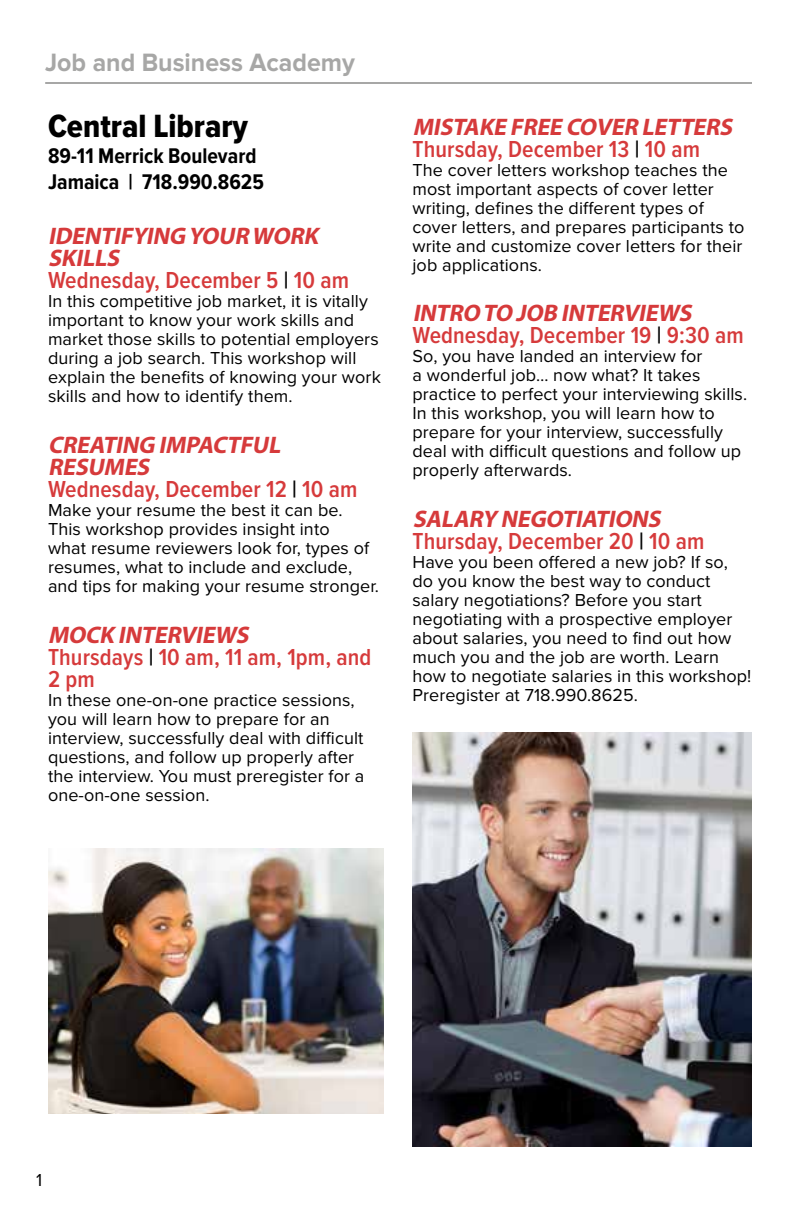
<style>
.page{position:relative;width:792px;height:1224px;background:#fff}
.page>*{position:absolute;margin:0;border:0;box-sizing:border-box;transform-origin:0 0}
.t1{font:33.4px "Proxima Nova Cond Extrabld";color:#000}
.t2{font:700 26px "Proxima Nova";color:#a7a7a6;scale:.96 1}
.t3{font:600 24px/22px "Proxima Nova Cond";letter-spacing:.005em;color:#d63a3b}
.t4{font:italic 700 24px/22px "Myriad Pro";color:#d63a3b}
.t5{font:700 22px/26px "Proxima Nova Cond";color:#000}
.t6{font:18px/19px "Proxima Nova";letter-spacing:.005em;color:#000}
.s1{color:#000}
</style>
<div class="page">
<hr style="left:45px;top:82px;width:707px;height:2px;background:#a7a7a6">
<img style="left:48px;top:849px;width:336px;height:265px">
<img style="left:413px;top:732px;width:339px;height:415px">
<h2 class="t2" style="left:45px;top:47px;width:324px">Job and Business Academy</h2>
<h1 class="t1" style="left:48px;top:107px;width:202px">Central Library</h1>
<p class="t5" style="left:48px;top:144px;width:218px">89-11 Merrick Boulevard<br>Jamaica | 718.990.8625</p>
<h3 class="t4" style="left:48px;top:225px;width:277px">IDENTIFYING YOUR WORK<br>SKILLS</h3>
<h3 class="t3" style="left:48px;top:271px;width:303px">Wednesday, December 5 <span class="s1">|</span> 10 am</h3>
<p class="t6" style="left:48px;top:293px;width:334px">In this competitive job market, it is vitally important to know your work skills and market those skills to potential employers during a job search. This workshop will explain the benefits of knowing your work skills and how to identify them.</p>
<h3 class="t4" style="left:48px;top:433px;width:239px">CREATING IMPACTFUL<br>RESUMES</h3>
<h3 class="t3" style="left:48px;top:479px;width:311px">Wednesday, December 12 <span class="s1">|</span> 10 am</h3>
<p class="t6" style="left:48px;top:501px;width:333px">Make your resume the best it can be.<br>This workshop provides insight into<br>what resume reviewers look for, types of resumes, what to include and exclude, and tips for making your resume stronger.</p>
<h3 class="t4" style="left:48px;top:623px;width:207px">MOCK INTERVIEWS</h3>
<h3 class="t3" style="left:48px;top:647px;width:325px">Thursdays <span class="s1">|</span> 10 am, 11 am, 1pm, and<br>2 pm</h3>
<p class="t6" style="left:48px;top:691px;width:318px">In these one-on-one practice sessions, you will learn how to prepare for an interview, successfully deal with difficult questions, and follow up properly after the interview. You must preregister for a one-on-one session.</p>
<h3 class="t4" style="left:413px;top:115px;width:326px">MISTAKE FREE COVER LETTERS</h3>
<h3 class="t3" style="left:412px;top:139px;width:289px">Thursday, December 13 <span class="s1">|</span> 10 am</h3>
<p class="t6" style="left:412px;top:161px;width:333px">The cover letters workshop teaches the most important aspects of cover letter writing, defines the different types of cover letters, and prepares participants to write and customize cover letters for their job applications.</p>
<h3 class="t4" style="left:413px;top:301px;width:285px">INTRO TO JOB INTERVIEWS</h3>
<h3 class="t3" style="left:412px;top:326px;width:333px">Wednesday, December 19 <span class="s1">|</span> 9:30 am</h3>
<p class="t6" style="left:412px;top:347px;width:336px">So, you have landed an interview for<br>a wonderful job… now what? It takes practice to perfect your interviewing skills.<br>In this workshop, you will learn how to prepare for your interview, successfully deal with difficult questions and follow up properly afterwards.</p>
<h3 class="t4" style="left:413px;top:507px;width:255px">SALARY NEGOTIATIONS</h3>
<h3 class="t3" style="left:412px;top:531px;width:293px">Thursday, December 20 <span class="s1">|</span> 10 am</h3>
<p class="t6" style="left:412px;top:553px;width:340px">Have you been offered a new job? If so, do you know the best way to conduct salary negotiations? Before you start negotiating with a prospective employer about salaries, you need to find out how much you and the job are worth. Learn how to negotiate salaries in this workshop!<br>Preregister at 718.990.8625.</p>
<p class="t6" style="left:36px;top:1171px;width:8px">1</p>
</div>
